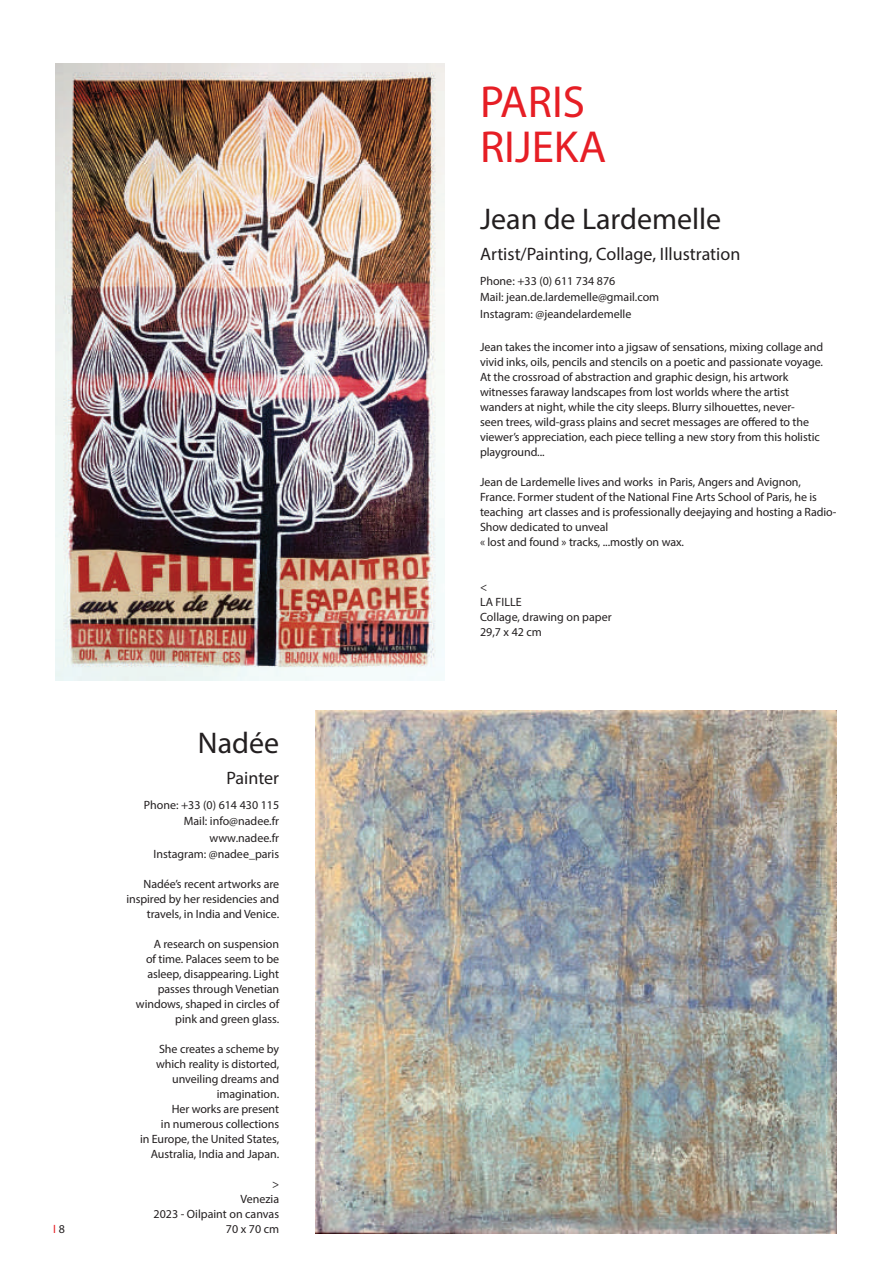
<style>
.page{position:relative;width:893px;height:1263px;background:#fff}
.page>*{position:absolute;margin:0;border:0;box-sizing:border-box;transform-origin:0 0}
.t1{font:45px/45px "Myriad Pro";color:#e61e25}
.t2{font:30px "Myriad Pro";color:#231f20}
.t3{font:18px "Myriad Pro";color:#231f20}
.t4{font:12px/15px "Myriad Pro";letter-spacing:-.005em;color:#231f20;text-align:right}
.t5{font:12px "Myriad Pro";color:#e61e25}
.s1{color:#231f20}
</style>
<div class="page">
<img style="left:316px;top:710px;width:521px;height:523px">
<img style="left:55px;top:64px;width:389px;height:616px">
<p class="t5" style="left:53px;top:1222px;width:13px">I <span class="s1">8</span></p>
<h2 class="t2" style="left:198px;top:724px;width:83px">Nadée</h2>
<h3 class="t3" style="left:226px;top:766px;width:54px">Painter</h3>
<p class="t4" style="left:144px;top:796px;width:137px;line-height:16.5px">Phone: +33 (0) 614 430 115<br>Mail: info@nadee.fr www.nadee.fr<br>Instagram: @nadee_paris</p>
<p class="t4" style="left:126px;top:876px;width:154px">Nadée’s recent artworks are inspired by her residencies and travels, in India and Venice.</p>
<p class="t4" style="left:136px;top:936px;width:145px">A research on suspension<br>of time. Palaces seem to be asleep, disappearing. Light passes through Venetian windows, shaped in circles of pink and green glass.</p>
<p class="t4" style="left:140px;top:1041px;width:141px">She creates a scheme by which reality is distorted, unveiling dreams and imagination.<br>Her works are present<br>in numerous collections<br>in Europe, the United States,<br>Australia, India and Japan.</p>
<p class="t4" style="left:154px;top:1176px;width:127px">&gt;<br>Venezia<br>2023 - Oilpaint on canvas<br>70 x 70 cm</p>
<h1 class="t1" style="left:480px;top:78px;width:128px">PARIS<br>RIJEKA</h1>
<h2 class="t2" style="left:480px;top:201px;width:243px">Jean de Lardemelle</h2>
<h3 class="t3" style="left:480px;top:243px;width:262px">Artist/Painting, Collage, Illustration</h3>
<p class="t4" style="left:480px;top:272px;width:181px;line-height:16.5px;text-align:left">Phone: +33 (0) 611 734 876<br>Mail: jean.de.lardemelle@gmail.com<br>Instagram: @jeandelardemelle</p>
<p class="t4" style="left:480px;top:339px;width:345px;text-align:left">Jean takes the incomer into a jigsaw of sensations, mixing collage and vivid inks, oils, pencils and stencils on a poetic and passionate voyage.<br>At the crossroad of abstraction and graphic design, his artwork witnesses faraway landscapes from lost worlds where the artist wanders at night, while the city sleeps. Blurry silhouettes, never-<br>seen trees, wild-grass plains and secret messages are offered to the viewer’s appreciation, each piece telling a new story from this holistic playground...</p>
<p class="t4" style="left:480px;top:474px;width:358px;text-align:left">Jean de Lardemelle lives and works in Paris, Angers and Avignon, France. Former student of the National Fine Arts School of Paris, he is teaching art classes and is professionally deejaying and hosting a Radio-Show dedicated to unveal<br>« lost and found » tracks, ...mostly on wax.</p>
<p class="t4" style="left:480px;top:579px;width:133px;text-align:left">&lt;<br>LA FILLE<br>Collage, drawing on paper<br>29,7 x 42 cm</p>
</div>
